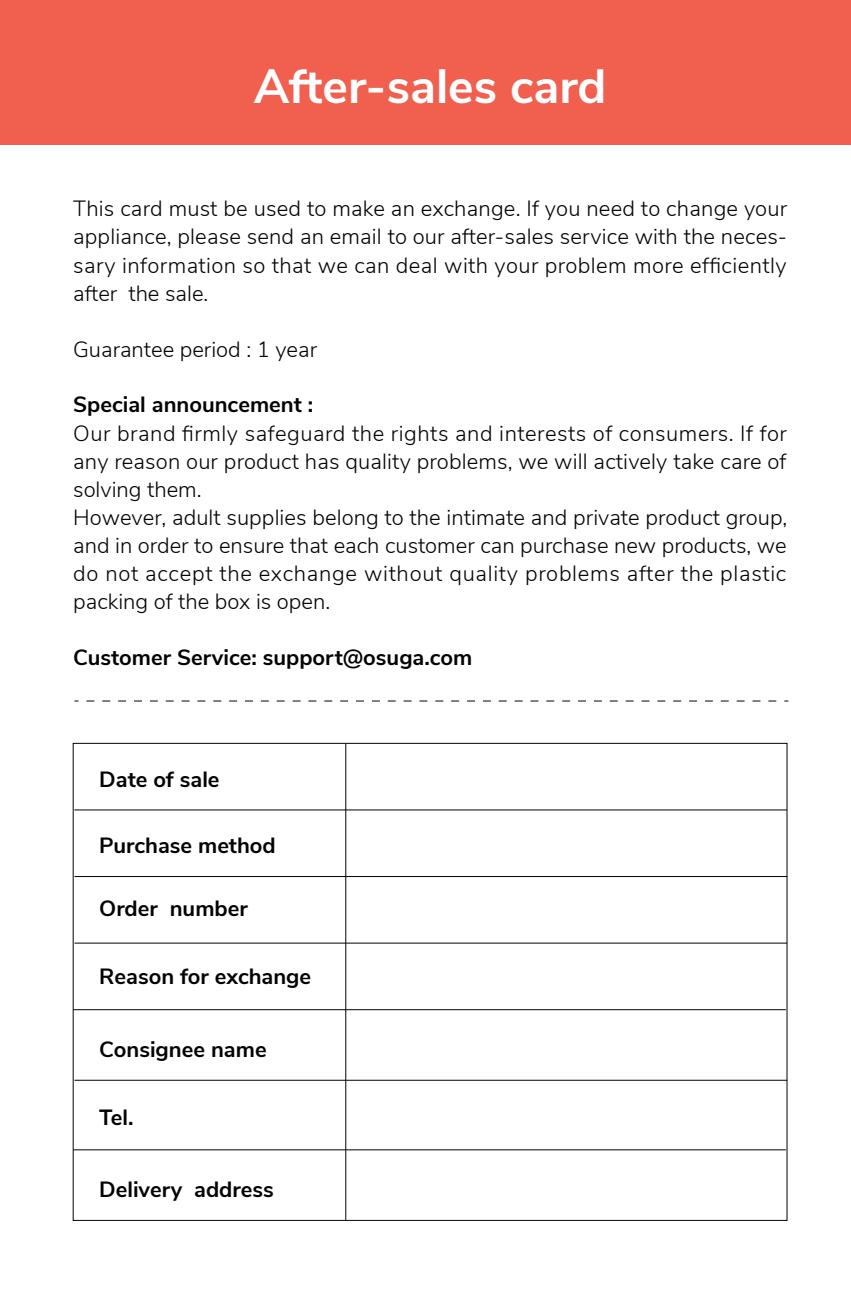
<style>
.page{position:relative;width:851px;height:1304px;background:#fff}
.page>*{position:absolute;margin:0;border:0;box-sizing:border-box;transform-origin:0 0}
.t1{font:700 48px "Nunito Sans";color:#fff}
.t2{font:300 22px/28px "Nunito Sans";letter-spacing:.005em;color:#030303;text-align:justify}
.t3{font:700 22px "Nunito Sans";color:#030303}
</style>
<div class="page">
<div style="left:0;top:0;width:850px;height:144px;background:#f15f4e"></div>
<svg style="left:86px;top:700px;width:702px;height:2px"></svg>
<hr style="left:74px;top:809px;width:712px;height:2px;background:#030303">
<hr style="left:74px;top:876px;width:713px;height:1px;background:#030303">
<hr style="left:74px;top:942px;width:713px;height:2px;background:#030303">
<hr style="left:73px;top:1009px;width:712px;height:1px;background:#030303">
<hr style="left:74px;top:1080px;width:713px;height:1px;background:#030303">
<hr style="left:73px;top:1149px;width:712px;height:1px;background:#030303">
<hr style="left:345px;top:744px;width:1px;height:477px;background:#030303">
<h1 class="t1" style="left:254px;top:51px;width:354px">After-sales card</h1>
<p class="t2" style="left:73px;top:193px;width:715px">This card must be used to make an exchange. If you need to change your appliance, please send an email to our after-sales service with the neces&shy;sary information so that we can deal with your problem more efficiently after the sale.</p>
<p class="t2" style="left:73px;top:333px;width:245px">Guarantee period : 1 year</p>
<p class="t3" style="left:73px;top:389px;width:241px">Special announcement :</p>
<p class="t2" style="left:73px;top:417px;width:715px;text-align:left">Our brand firmly safeguard the rights and interests of consumers. If for any reason our product has quality problems, we will actively take care of solving them.<br>However, adult supplies belong to the intimate and private product group, and in order to ensure that each customer can purchase new products, we do not accept the exchange without quality problems after the plastic packing of the box is open.</p>
<p class="t3" style="left:73px;top:641px;width:400px">Customer Service: support@osuga.com</p>
<p class="t3" style="left:99px;top:763px;width:122px">Date of sale</p>
<p class="t3" style="left:99px;top:829px;width:178px">Purchase method</p>
<p class="t3" style="left:99px;top:893px;width:150px">Order number</p>
<p class="t3" style="left:99px;top:960px;width:213px">Reason for exchange</p>
<p class="t3" style="left:99px;top:1033px;width:169px">Consignee name</p>
<p class="t3" style="left:99px;top:1102px;width:36px">Tel.</p>
<p class="t3" style="left:99px;top:1173px;width:176px">Delivery address</p>
</div>
